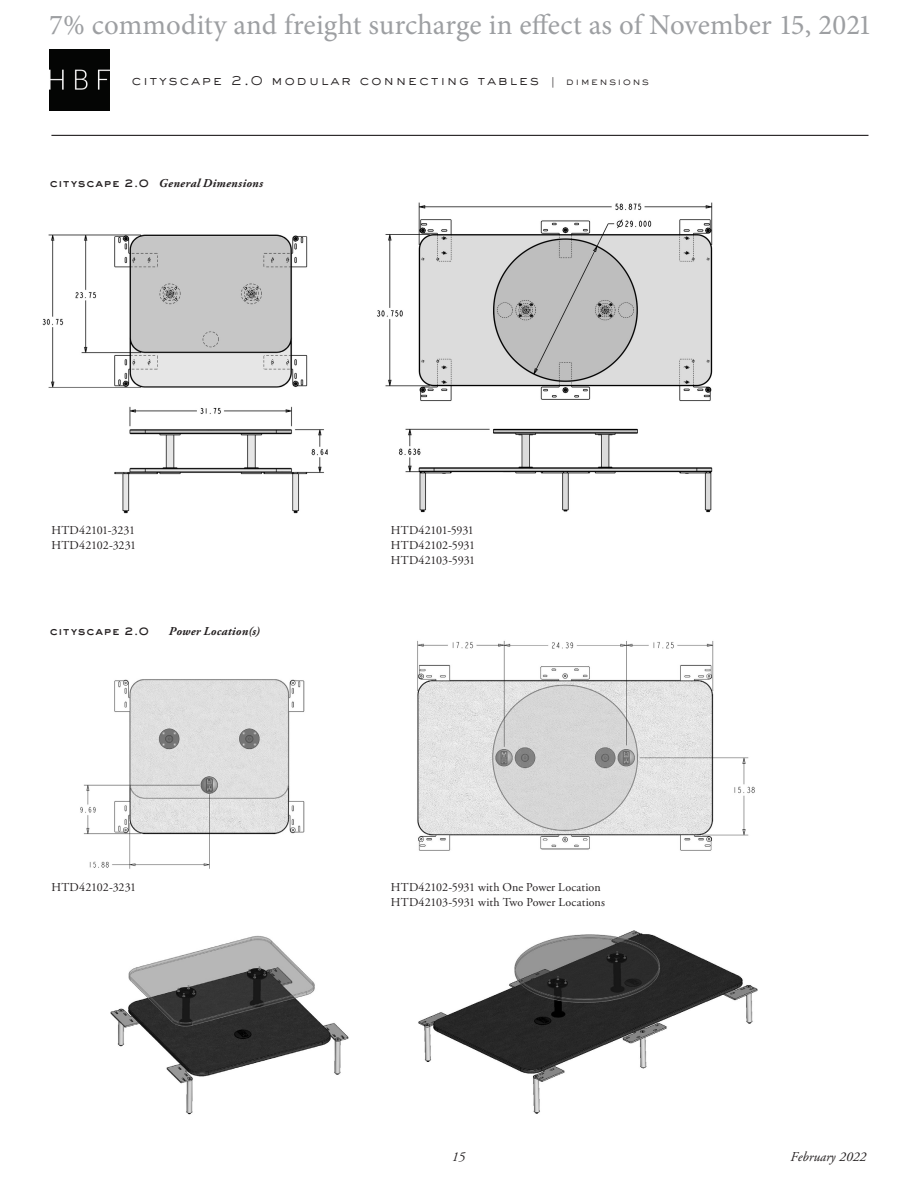
<style>
.page{position:relative;width:918px;height:1188px;background:#fff}
.page>*{position:absolute;margin:0;border:0;box-sizing:border-box;transform-origin:0 0}
.t1{font:28.8px "Minion Pro";letter-spacing:.005em;color:#9d9fa2}
.t2{font:300 13.5px "Sackers Gothic Std";letter-spacing:.12em;color:#231f20}
.t3{font:italic 13.5px "Adobe Garamond Pro";color:#231f20}
.t4{font:12px "Adobe Garamond Pro";letter-spacing:.005em;color:#231f20}
.t5{font:italic 700 12px "Adobe Garamond Pro";letter-spacing:.025em;color:#231f20}
.t6{font:12px "Adobe Garamond Pro";letter-spacing:-.015em;color:#231f20}
.t7{font:800 11.4px "Sackers Gothic Std";letter-spacing:.04em;color:#231f20}
.s1{font-size:10.5px}
.s2{font-family:"Sackers Gothic Std";font-weight:800;font-style:normal;font-size:11.4px}
</style>
<div class="page">
<hr style="left:51px;top:135px;width:818px;height:1px;background:#231f20">
<img style="left:50px;top:50px;width:60px;height:60px">
<img style="left:42px;top:234px;width:286px;height:280px">
<img style="left:377px;top:202px;width:336px;height:311px">
<img style="left:80px;top:679px;width:225px;height:190px">
<img style="left:110px;top:935px;width:239px;height:180px">
<img style="left:417px;top:640px;width:338px;height:211px">
<img style="left:418px;top:930px;width:340px;height:184px">
<h1 class="t1" style="left:49px;top:6px;width:824px">7% commodity and freight surcharge in effect as of November 15, 2021</h1>
<p class="t2" style="left:131px;top:71px;width:519px">cityscape 2.0 modular connecting tables <span class="s1">| dimensions</span></p>
<p class="t5" style="left:50px;top:176px;width:215px"><span class="s2">cityscape 2.0</span> General Dimensions</p>
<p class="t4" style="left:51px;top:523px;width:85px">HTD42101-3231</p>
<p class="t4" style="left:51px;top:538px;width:86px">HTD42102-3231</p>
<p class="t7" style="left:50px;top:623px;width:101px">cityscape 2.0</p>
<p class="t5" style="left:169px;top:624px;width:93px">Power Location(s)</p>
<p class="t4" style="left:51px;top:880px;width:86px">HTD42102-3231</p>
<p class="t6" style="left:391px;top:523px;width:85px">HTD42101-5931</p>
<p class="t4" style="left:391px;top:538px;width:86px">HTD42102-5931</p>
<p class="t4" style="left:391px;top:553px;width:86px">HTD42103-5931</p>
<p class="t4" style="left:391px;top:880px;width:211px">HTD42102-5931 with One Power Location</p>
<p class="t4" style="left:391px;top:895px;width:216px">HTD42103-5931 with Two Power Locations</p>
<p class="t3" style="left:452px;top:1149px;width:15px">15</p>
<p class="t3" style="left:791px;top:1149px;width:77px">February 2022</p>
</div>
